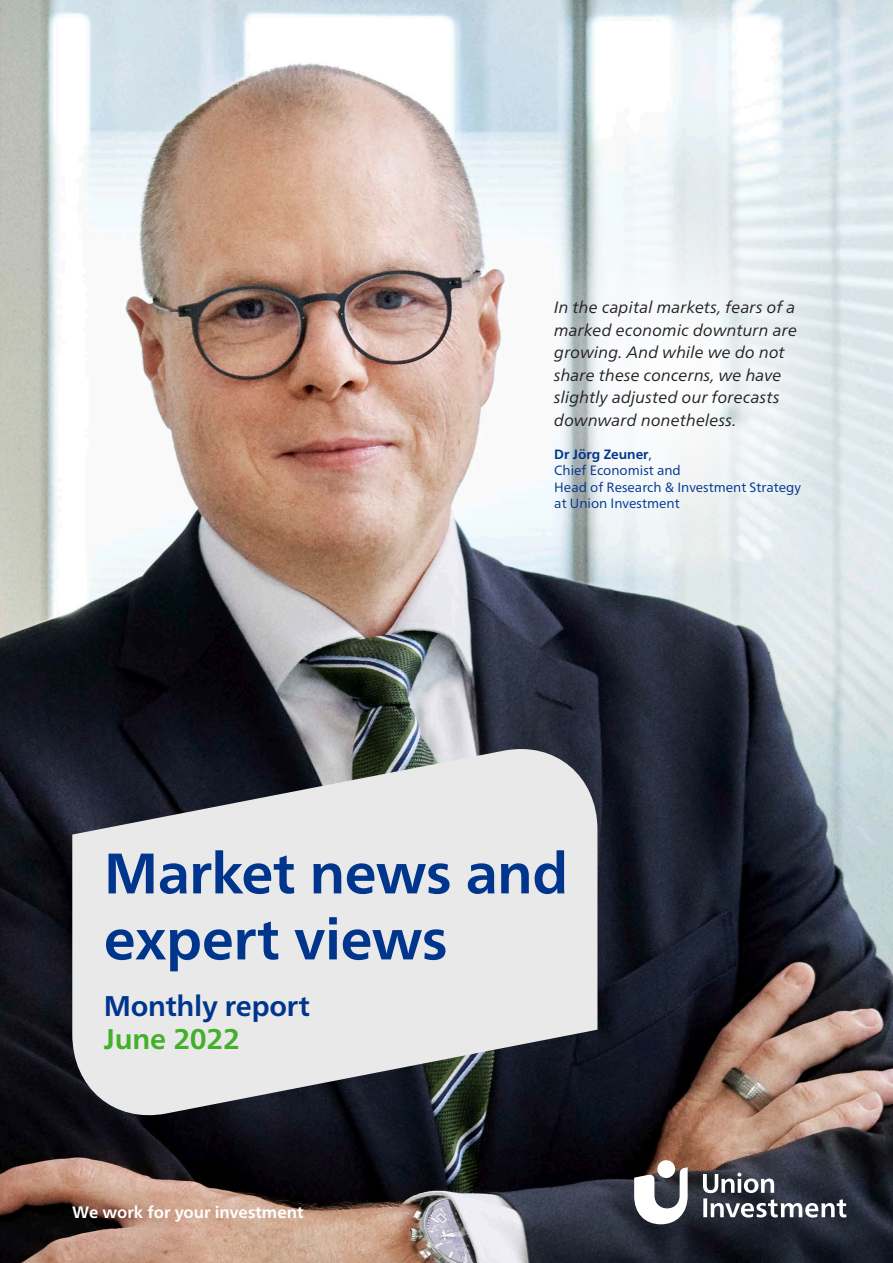
<style>
.page{position:relative;width:893px;height:1263px;background:#fff}
.page>*{position:absolute;margin:0;border:0;box-sizing:border-box;transform-origin:0 0}
.t1{font:57px/66px "Frutiger Neuefuer UI Bold";letter-spacing:-.01em;color:#00358e}
.t2{font:28.5px "Frutiger Neuefuer UI Bold";letter-spacing:-.005em;color:#00358e}
.t3{font:28.5px "Frutiger Neuefuer UI Bold";letter-spacing:-.01em;color:#43b02a}
.t4{font:16.5px/22.5px "Frutiger Neuefuer UI Book It";letter-spacing:.01em;color:#231f20}
.t5{font:16.5px "Frutiger Neuefuer UI Bold";color:#fff}
.t6{font:13.5px/16.5px "Frutiger Neuefuer UI Book";color:#00358e}
.t7{font:13.5px "Frutiger Neuefuer UI Bold";color:#00358e}
.s1{font-family:"Frutiger Neuefuer UI Book"}
</style>
<div class="page">
<img style="left:0;top:0;width:893px;height:1263px">
<svg style="left:634px;top:1159px;width:212px;height:65px"></svg>
<svg style="left:492px;top:148px;width:367px;height:465px"></svg>
<svg style="left:72px;top:732px;width:525px;height:400px;fill:#e9e9e9"></svg>
<p class="t4" style="left:554px;top:296px;width:244px">In the capital markets, fears of a marked economic downturn are growing. And while we do not share these concerns, we have slightly adjusted our forecasts downward nonetheless.</p>
<p class="t7" style="left:554px;top:446px;width:99px">Dr Jörg Zeuner<span class="s1">,</span></p>
<p class="t6" style="left:554px;top:462px;width:248px">Chief Economist and<br>Head of Research &amp; Investment Strategy at Union Investment</p>
<h1 class="t1" style="left:104px;top:840px;width:466px">Market news and expert views</h1>
<h2 class="t2" style="left:104px;top:989px;width:208px">Monthly report</h2>
<h2 class="t3" style="left:104px;top:1022px;width:138px">June 2022</h2>
<p class="t5" style="left:72px;top:1203px;width:233px">We work for your investment</p>
</div>
